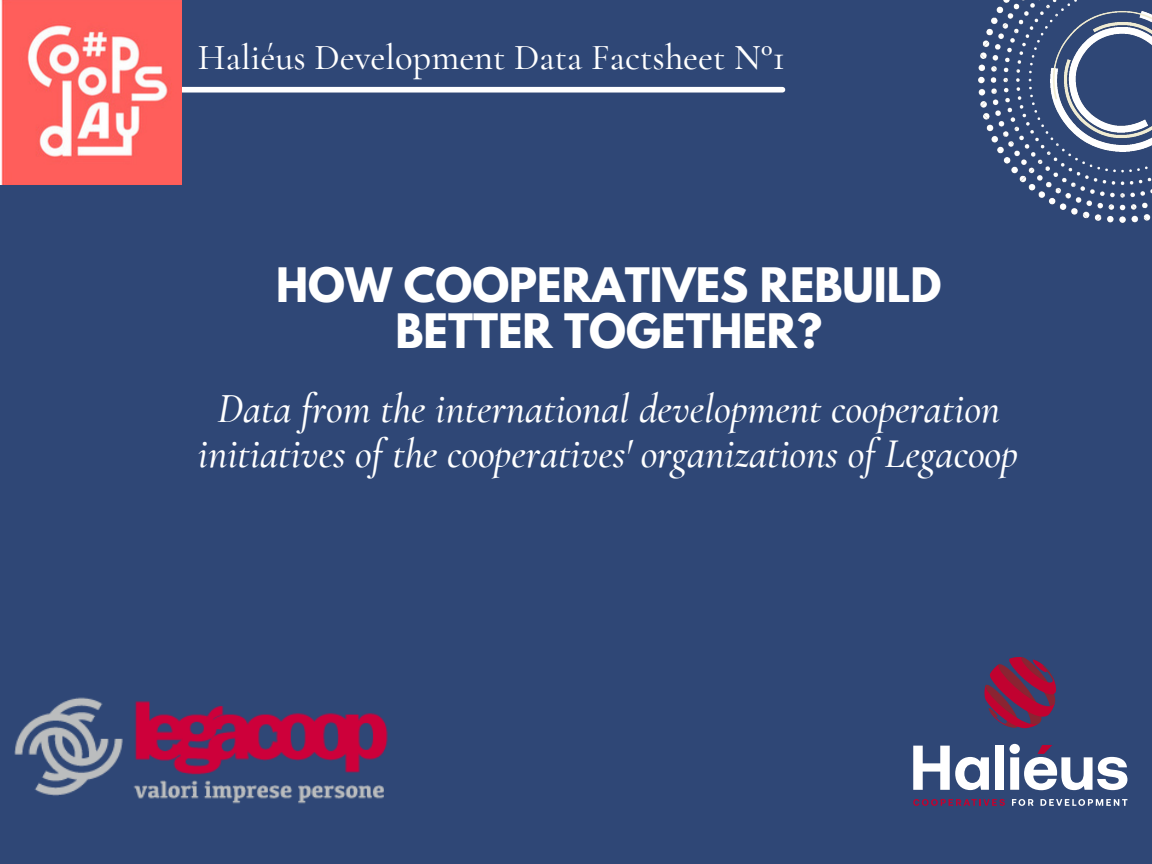
<style>
.page{position:relative;width:1152px;height:864px;background:#2f4776}
.page>*{position:absolute;margin:0;border:0;box-sizing:border-box;transform-origin:0 0}
.t1{font:700 42px/46.2px "League Spartan";color:#fff;text-align:center}
.t2{font:italic 500 41.25px/45px "Cormorant Garamond";color:#fff;text-align:center}
.t3{font:500 36.6px "Cormorant Garamond";color:#fff}
</style>
<div class="page">
<div style="left:20px;top:87px;width:763px;height:6px;background:#fff"></div>
<img style="left:0;top:0;width:181px;height:184px">
<svg style="left:985px;top:657px;width:72px;height:72px"></svg>
<svg style="left:913px;top:746px;width:76px;height:44px"></svg>
<div style="left:995px;top:746px;width:9px;height:44px;background:#fff"></div>
<svg style="left:1010px;top:744px;width:117px;height:46px"></svg>
<svg style="left:913px;top:799px;width:92px;height:7px"></svg>
<svg style="left:1012px;top:799px;width:22px;height:7px"></svg>
<svg style="left:1041px;top:799px;width:86px;height:7px"></svg>
<img style="left:979px;top:0;width:173px;height:223px">
<img style="left:1050px;top:8px;width:102px;height:143px">
<img style="left:14px;top:697px;width:374px;height:107px">
<p class="t3" style="left:198px;top:35px;width:589px">Haliéus Development Data Factsheet N°1</p>
<p class="t1" style="left:276px;top:267px;width:667px">HOW COOPERATIVES REBUILD<br>BETTER TOGETHER?</p>
<p class="t2" style="left:198px;top:386px;width:822px">Data from the international development cooperation initiatives of the cooperatives' organizations of Legacoop</p>
</div>
